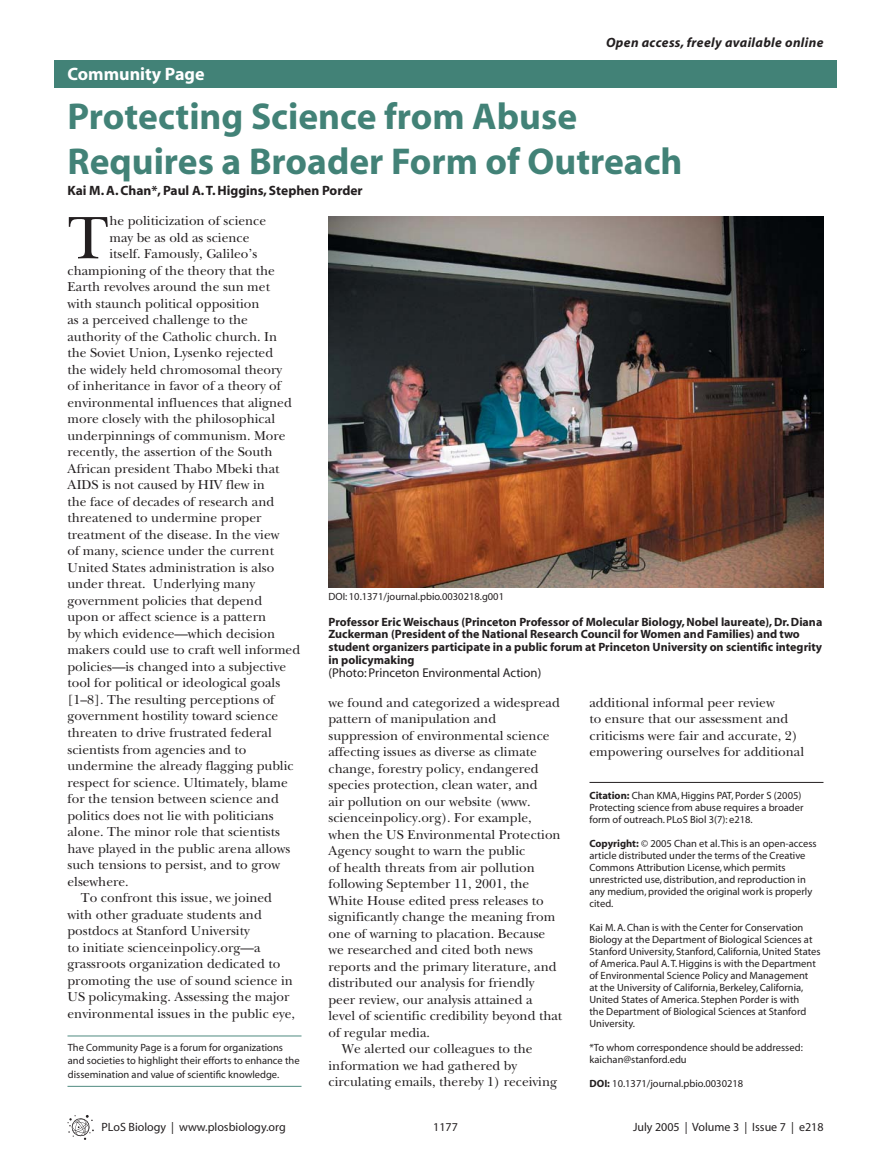
<style>
.page{position:relative;width:891px;height:1175px;background:#fff}
.page>*{position:absolute;margin:0;border:0;box-sizing:border-box;transform-origin:0 0}
.t1{font:500 62.4px "PLB Iserif";color:#231f20}
.t2{font:700 37.5px/45px "Myriad";color:#428277}
.t3{font:700 18px "Myriad";color:#fff}
.t4{font:500 13.5px/16.5px "PLB Iserif";color:#231f20}
.t5{font:700 13.5px "Myriad";color:#231f20}
.t6{font:italic 700 13.5px "Myriad";letter-spacing:.025em;color:#231f20}
.t7{font:12.75px "Myriad";color:#231f20}
.t8{font:700 12px/12.8px "Myriad";color:#231f20}
.t9{font:12px "Myriad";color:#231f20}
.t10{font:10.5px/12px "Myriad";color:#231f20}
.s1{font-weight:700}
</style>
<div class="page">
<svg style="left:68px;top:1115px;width:26px;height:24px"></svg>
<div style="left:54px;top:61px;width:783px;height:27px;background:#428277"></div>
<hr style="left:68px;top:1035px;width:234px;height:1px;background:#428277">
<hr style="left:68px;top:1086px;width:234px;height:1px;background:#428277">
<hr style="left:590px;top:782px;width:234px;height:1px;background:#231f20">
<img style="left:328px;top:216px;width:496px;height:371px">
<h3 class="t3" style="left:68px;top:67px;width:139px">Community Page</h3>
<p class="t6" style="left:606px;top:37px;width:219px">Open access, freely available online</p>
<h2 class="t2" style="left:68px;top:97px;width:617px">Protecting Science from Abuse<br>Requires a Broader Form of Outreach</h2>
<p class="t5" style="left:68px;top:186px;width:297px">Kai M. A. Chan*, Paul A. T. Higgins, Stephen Porder</p>
<h1 class="t1" style="left:68px;top:212px;width:43px">T</h1>
<p class="t4" style="left:109px;top:214px;width:158px">he politicization of science</p>
<p class="t4" style="left:109px;top:230px;width:142px">may be as old as science</p>
<p class="t4" style="left:109px;top:247px;width:149px">itself. Famously, Galileo’s</p>
<p class="t4" style="left:67px;top:263px;width:209px">championing of the theory that the</p>
<p class="t4" style="left:67px;top:279px;width:204px">Earth revolves around the sun met</p>
<p class="t4" style="left:67px;top:296px;width:193px">with staunch political opposition</p>
<p class="t4" style="left:67px;top:312px;width:182px">as a perceived challenge to the</p>
<p class="t4" style="left:67px;top:329px;width:211px">authority of the Catholic church. In</p>
<p class="t4" style="left:67px;top:345px;width:207px">the Soviet Union, Lysenko rejected</p>
<p class="t4" style="left:67px;top:362px;width:216px">the widely held chromosomal theory</p>
<p class="t4" style="left:67px;top:378px;width:215px">of inheritance in favor of a theory of</p>
<p class="t4" style="left:67px;top:395px;width:226px">environmental influences that aligned</p>
<p class="t4" style="left:67px;top:411px;width:209px">more closely with the philosophical</p>
<p class="t4" style="left:67px;top:428px;width:220px">underpinnings of communism. More</p>
<p class="t4" style="left:67px;top:444px;width:207px">recently, the assertion of the South</p>
<p class="t4" style="left:67px;top:461px;width:214px">African president Thabo Mbeki that</p>
<p class="t4" style="left:67px;top:477px;width:199px">AIDS is not caused by HIV flew in</p>
<p class="t4" style="left:67px;top:494px;width:208px">the face of decades of research and</p>
<p class="t4" style="left:67px;top:510px;width:196px">threatened to undermine proper</p>
<p class="t4" style="left:67px;top:527px;width:213px">treatment of the disease. In the view</p>
<p class="t4" style="left:67px;top:543px;width:208px">of many, science under the current</p>
<p class="t4" style="left:67px;top:560px;width:208px">United States administration is also</p>
<p class="t4" style="left:67px;top:576px;width:189px">under threat. Underlying many</p>
<p class="t4" style="left:67px;top:593px;width:196px">government policies that depend</p>
<p class="t4" style="left:67px;top:609px;width:200px">upon or affect science is a pattern</p>
<p class="t4" style="left:67px;top:626px;width:209px">by which evidence—which decision</p>
<p class="t4" style="left:67px;top:642px;width:234px">makers could use to craft well informed</p>
<p class="t4" style="left:67px;top:659px;width:220px">policies—is changed into a subjective</p>
<p class="t4" style="left:67px;top:675px;width:214px">tool for political or ideological goals</p>
<p class="t4" style="left:67px;top:692px;width:209px">[1–8]. The resulting perceptions of</p>
<p class="t4" style="left:67px;top:708px;width:212px">government hostility toward science</p>
<p class="t4" style="left:67px;top:725px;width:206px">threaten to drive frustrated federal</p>
<p class="t4" style="left:67px;top:741px;width:181px">scientists from agencies and to</p>
<p class="t4" style="left:67px;top:758px;width:228px">undermine the already flagging public</p>
<p class="t4" style="left:67px;top:774px;width:222px">respect for science. Ultimately, blame</p>
<p class="t4" style="left:67px;top:791px;width:213px">for the tension between science and</p>
<p class="t4" style="left:67px;top:807px;width:208px">politics does not lie with politicians</p>
<p class="t4" style="left:67px;top:824px;width:214px">alone. The minor role that scientists</p>
<p class="t4" style="left:67px;top:840px;width:224px">have played in the public arena allows</p>
<p class="t4" style="left:67px;top:857px;width:214px">such tensions to persist, and to grow</p>
<p class="t4" style="left:67px;top:873px;width:63px">elsewhere.</p>
<p class="t4" style="left:81px;top:890px;width:193px">To confront this issue, we joined</p>
<p class="t4" style="left:67px;top:906px;width:196px">with other graduate students and</p>
<p class="t4" style="left:67px;top:923px;width:184px">postdocs at Stanford University</p>
<p class="t4" style="left:67px;top:939px;width:195px">to initiate scienceinpolicy.org—a</p>
<p class="t4" style="left:67px;top:956px;width:214px">grassroots organization dedicated to</p>
<p class="t4" style="left:67px;top:972px;width:227px">promoting the use of sound science in</p>
<p class="t4" style="left:67px;top:989px;width:224px">US policymaking. Assessing the major</p>
<p class="t4" style="left:67px;top:1005px;width:229px">environmental issues in the public eye,</p>
<p class="t10" style="left:68px;top:1041px;width:233px;line-height:13.5px">The Community Page is a forum for organizations and societies to highlight their efforts to enhance the dissemination and value of scientific knowledge.</p>
<p class="t10" style="left:329px;top:591px;width:177px">DOI: 10.1371/journal.pbio.0030218.g001</p>
<p class="t8" style="left:328px;top:616px;width:495px">Professor Eric Weischaus (Princeton Professor of Molecular Biology, Nobel laureate), Dr. Diana Zuckerman (President of the National Research Council for Women and Families) and two student organizers participate in a public forum at Princeton University on scientific integrity in policymaking</p>
<p class="t7" style="left:328px;top:668px;width:214px">(Photo: Princeton Environmental Action)</p>
<p class="t4" style="left:328px;top:695px;width:233px">we found and categorized a widespread</p>
<p class="t4" style="left:328px;top:711px;width:169px">pattern of manipulation and</p>
<p class="t4" style="left:328px;top:728px;width:223px">suppression of environmental science</p>
<p class="t4" style="left:328px;top:744px;width:210px">affecting issues as diverse as climate</p>
<p class="t4" style="left:328px;top:761px;width:212px">change, forestry policy, endangered</p>
<p class="t4" style="left:328px;top:777px;width:211px">species protection, clean water, and</p>
<p class="t4" style="left:328px;top:794px;width:204px">air pollution on our website (www.</p>
<p class="t4" style="left:328px;top:810px;width:205px">scienceinpolicy.org). For example,</p>
<p class="t4" style="left:328px;top:827px;width:234px">when the US Environmental Protection</p>
<p class="t4" style="left:328px;top:843px;width:198px">Agency sought to warn the public</p>
<p class="t4" style="left:328px;top:860px;width:208px">of health threats from air pollution</p>
<p class="t4" style="left:328px;top:876px;width:202px">following September 11, 2001, the</p>
<p class="t4" style="left:328px;top:893px;width:217px">White House edited press releases to</p>
<p class="t4" style="left:328px;top:909px;width:228px">significantly change the meaning from</p>
<p class="t4" style="left:328px;top:926px;width:218px">one of warning to placation. Because</p>
<p class="t4" style="left:328px;top:942px;width:206px">we researched and cited both news</p>
<p class="t4" style="left:328px;top:959px;width:230px">reports and the primary literature, and</p>
<p class="t4" style="left:328px;top:975px;width:208px">distributed our analysis for friendly</p>
<p class="t4" style="left:328px;top:992px;width:206px">peer review, our analysis attained a</p>
<p class="t4" style="left:328px;top:1008px;width:235px">level of scientific credibility beyond that</p>
<p class="t4" style="left:328px;top:1025px;width:103px">of regular media.</p>
<p class="t4" style="left:342px;top:1041px;width:192px">We alerted our colleagues to the</p>
<p class="t4" style="left:328px;top:1058px;width:190px">information we had gathered by</p>
<p class="t4" style="left:328px;top:1074px;width:230px">circulating emails, thereby 1) receiving</p>
<p class="t4" style="left:589px;top:695px;width:216px">additional informal peer review<br>to ensure that our assessment and criticisms were fair and accurate, 2) empowering ourselves for additional</p>
<p class="t10" style="left:590px;top:790px;width:215px"><span class="s1">Citation:</span> Chan KMA, Higgins PAT, Porder S (2005)<br>Protecting science from abuse requires a broader form of outreach. PLoS Biol 3(7): e218.</p>
<p class="t10" style="left:590px;top:838px;width:229px"><span class="s1">Copyright:</span> © 2005 Chan et al. This is an open-access article distributed under the terms of the Creative Commons Attribution License, which permits unrestricted use, distribution, and reproduction in any medium, provided the original work is properly cited.</p>
<p class="t10" style="left:590px;top:922px;width:233px">Kai M. A. Chan is with the Center for Conservation Biology at the Department of Biological Sciences at Stanford University, Stanford, California, United States of America. Paul A. T. Higgins is with the Department of Environmental Science Policy and Management<br>at the University of California, Berkeley, California, United States of America. Stephen Porder is with<br>the Department of Biological Sciences at Stanford University.</p>
<p class="t10" style="left:590px;top:1042px;width:215px">*To whom correspondence should be addressed: kaichan@stanford.edu</p>
<p class="t10" style="left:590px;top:1078px;width:155px"><span class="s1">DOI:</span> 10.1371/journal.pbio.0030218</p>
<p class="t9" style="left:102px;top:1122px;width:186px">PLoS Biology | www.plosbiology.org</p>
<p class="t9" style="left:433px;top:1122px;width:26px">1177</p>
<p class="t9" style="left:633px;top:1122px;width:192px">July 2005 | Volume 3 | Issue 7 | e218</p>
</div>
